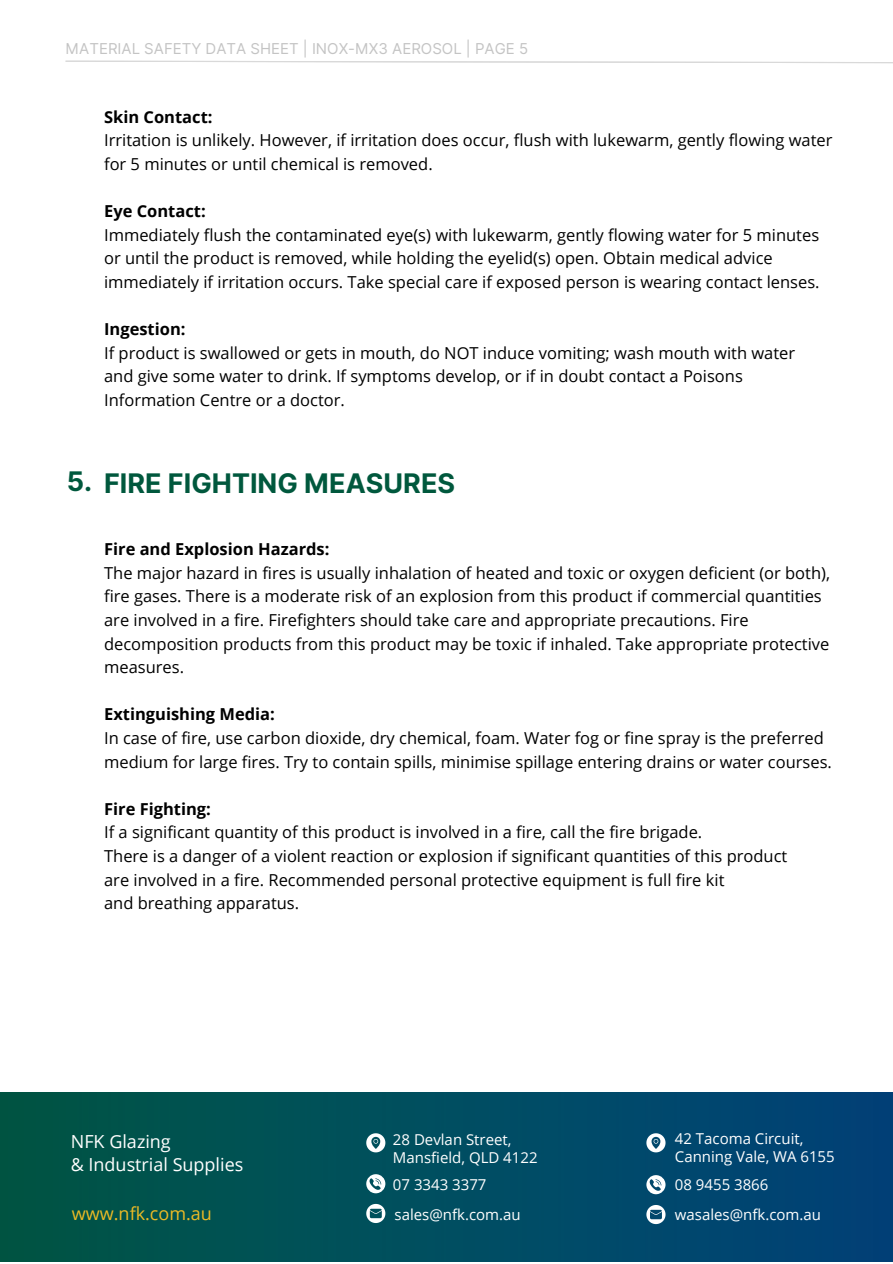
<style>
.page{position:relative;width:893px;height:1264px;background:#fff}
.page>*{position:absolute;margin:0;border:0;box-sizing:border-box;transform-origin:0 0}
.t1{font:700 27px "Inter";color:#00583d}
.t2{font:18px "Open Sans";color:#fff}
.t3{font:18px "Open Sans";color:#ecba25}
.t4{font:16.5px/23.5px "Open Sans";color:#000}
.t5{font:700 16.5px "Open Sans";color:#000}
.t6{font:15px "Open Sans";color:#fff}
.t7{font:15px "Inter";color:#c4c4c4}
</style>
<div class="page">
<img style="left:0;top:1092px;width:892px;height:169px">
<svg style="left:366px;top:1174px;width:19px;height:19px"></svg>
<svg style="left:366px;top:1133px;width:19px;height:19px"></svg>
<svg style="left:366px;top:1203px;width:19px;height:19px"></svg>
<svg style="left:646px;top:1175px;width:19px;height:19px"></svg>
<svg style="left:646px;top:1133px;width:19px;height:19px"></svg>
<svg style="left:646px;top:1204px;width:19px;height:19px"></svg>
<svg style="left:65px;top:60px;width:827px;height:4px"></svg>
<p class="t7" style="left:66px;top:40px;width:464px">MATERIAL SAFETY DATA SHEET | INOX-MX3 AEROSOL | PAGE 5</p>
<p class="t5" style="left:104px;top:105px;width:110px">Skin Contact:</p>
<p class="t4" style="left:104px;top:128px;width:730px">Irritation is unlikely. However, if irritation does occur, flush with lukewarm, gently flowing water for 5 minutes or until chemical is removed.</p>
<p class="t5" style="left:104px;top:199px;width:103px">Eye Contact:</p>
<p class="t4" style="left:104px;top:222px;width:717px">Immediately flush the contaminated eye(s) with lukewarm, gently flowing water for 5 minutes or until the product is removed, while holding the eyelid(s) open. Obtain medical advice immediately if irritation occurs. Take special care if exposed person is wearing contact lenses.</p>
<p class="t5" style="left:104px;top:317px;width:83px">Ingestion:</p>
<p class="t4" style="left:104px;top:340px;width:692px">If product is swallowed or gets in mouth, do NOT induce vomiting; wash mouth with water</p>
<p class="t4" style="left:104px;top:364px;width:640px">and give some water to drink. If symptoms develop, or if in doubt contact a Poisons<br>Information Centre or a doctor.</p>
<p class="t1" style="left:67px;top:466px;width:390px">5. FIRE FIGHTING MEASURES</p>
<p class="t5" style="left:104px;top:537px;width:227px">Fire and Explosion Hazards:</p>
<p class="t4" style="left:104px;top:560px;width:727px">The major hazard in fires is usually inhalation of heated and toxic or oxygen deficient (or both), fire gases. There is a moderate risk of an explosion from this product if commercial quantities are involved in a fire. Firefighters should take care and appropriate precautions. Fire decomposition products from this product may be toxic if inhaled. Take appropriate protective measures.</p>
<p class="t5" style="left:104px;top:702px;width:172px">Extinguishing Media:</p>
<p class="t4" style="left:104px;top:725px;width:729px">In case of fire, use carbon dioxide, dry chemical, foam. Water fog or fine spray is the preferred medium for large fires. Try to contain spills, minimise spillage entering drains or water courses.</p>
<p class="t5" style="left:104px;top:797px;width:108px">Fire Fighting:</p>
<p class="t4" style="left:104px;top:820px;width:599px">If a significant quantity of this product is involved in a fire, call the fire brigade.</p>
<p class="t4" style="left:104px;top:843px;width:684px">There is a danger of a violent reaction or explosion if significant quantities of this product</p>
<p class="t4" style="left:104px;top:867px;width:621px">are involved in a fire. Recommended personal protective equipment is full fire kit</p>
<p class="t4" style="left:104px;top:891px;width:196px">and breathing apparatus.</p>
<p class="t2" style="left:71px;top:1129px;width:101px">NFK Glazing</p>
<p class="t2" style="left:71px;top:1151px;width:174px">&amp; Industrial Supplies</p>
<p class="t6" style="left:393px;top:1129px;width:120px">28 Devlan Street,</p>
<p class="t6" style="left:393px;top:1147px;width:146px">Mansfield, QLD 4122</p>
<p class="t6" style="left:393px;top:1173px;width:95px">07 3343 3377</p>
<p class="t6" style="left:675px;top:1128px;width:130px">42 Tacoma Circuit,</p>
<p class="t6" style="left:675px;top:1146px;width:161px">Canning Vale, WA 6155</p>
<p class="t6" style="left:675px;top:1173px;width:95px">08 9455 3866</p>
<p class="t3" style="left:72px;top:1200px;width:141px">www.nfk.com.au</p>
<p class="t6" style="left:675px;top:1203px;width:148px">wasales@nfk.com.au</p>
<p class="t6" style="left:394px;top:1203px;width:128px">sales@nfk.com.au</p>
</div>
